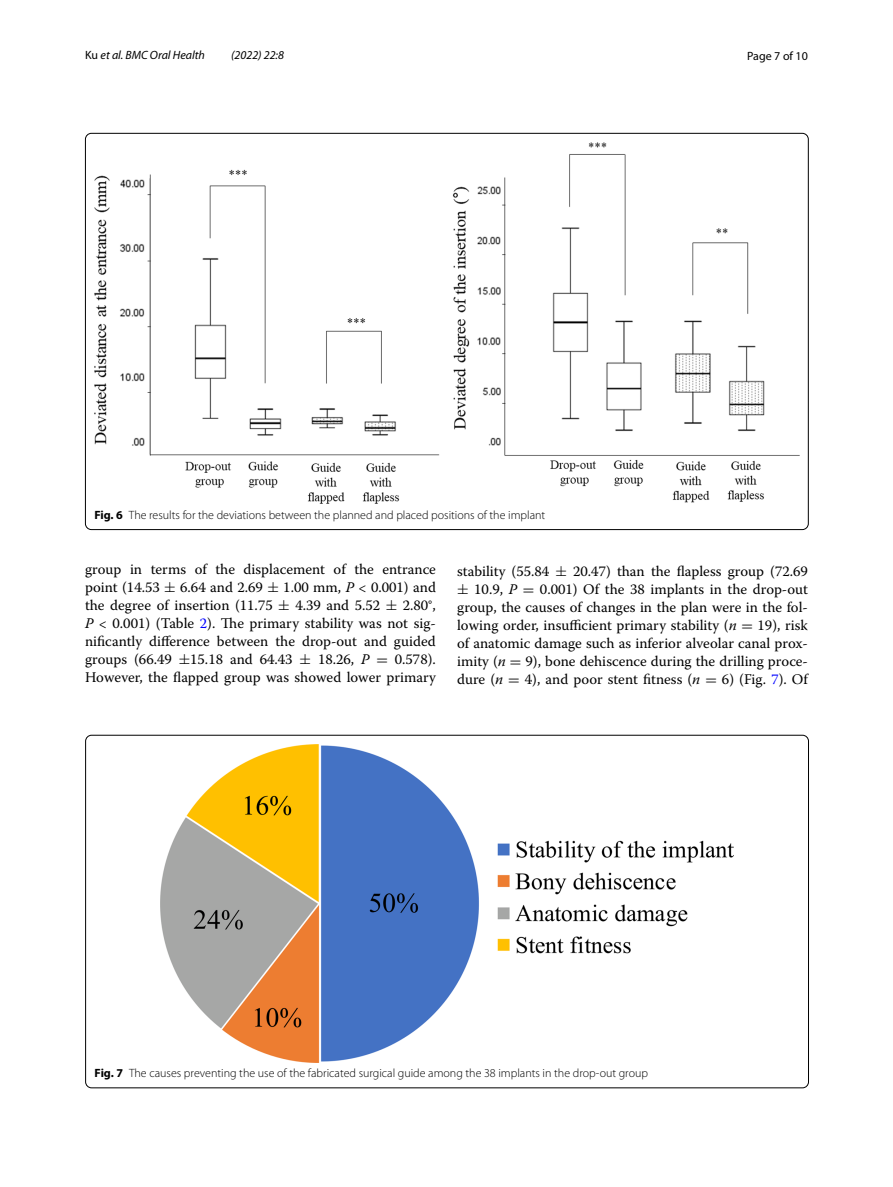
<style>
.page{position:relative;width:893px;height:1187px;background:#fff}
.page>*{position:absolute;margin:0;border:0;box-sizing:border-box;transform-origin:0 0}
.t1{font:14.7px/18px "Warnock Pro";color:#000;text-align:justify}
.t2{font:300 12px "Myriad Pro";color:#000}
.t3{font:italic 12px "Myriad Pro";color:#000}
.t4{font:12px "Myriad Pro";color:#000}
.s1{font-style:normal}
.s2{font-weight:700}
.s3{font-family:"MTSY"}
.s4{font-style:italic}
.s5{color:#00f}
</style>
<div class="page">
<img style="left:95px;top:142px;width:704px;height:362px">
<img style="left:161px;top:744px;width:572px;height:318px">
<p class="t3" style="left:85px;top:48px;width:121px"><span class="s1">Ku</span> et al. BMC Oral Health</p>
<p class="t3" style="left:231px;top:48px;width:54px">(2022) 22:8</p>
<p class="t4" style="left:747px;top:48px;width:62px">Page 7 of 10</p>
<p class="t2" style="left:94px;top:508px;width:452px"><span class="s2">Fig. 6</span> The results for the deviations between the planned and placed positions of the implant</p>
<p class="t1" style="left:85px;top:560px;width:352px">group in terms of the displacement of the entrance point (14.53 <span class="s3">±</span> 6.64 and 2.69 <span class="s3">±</span> 1.00 mm, <span class="s4">P</span> &lt; 0.001) and the degree of insertion (11.75 <span class="s3">±</span> 4.39 and 5.52 <span class="s3">±</span> 2.80°, <span class="s4">P</span> &lt; 0.001) (Table <span class="s5">2</span>). The primary stability was not sig&shy;nificantly difference between the drop-out and guided groups (66.49 <span class="s3">±</span>15.18 and 64.43 <span class="s3">±</span> 18.26, <span class="s4">P</span> <span class="s3">=</span> 0.578).<br>However, the flapped group was showed lower primary</p>
<p class="t1" style="left:457px;top:562px;width:352px">stability (55.84 <span class="s3">±</span> 20.47) than the flapless group (72.69 <span class="s3">±</span> 10.9, <span class="s4">P</span> <span class="s3">=</span> 0.001) Of the 38 implants in the drop-out group, the causes of changes in the plan were in the fol&shy;lowing order, insufficient primary stability (<span class="s4">n</span> <span class="s3">=</span> 19), risk of anatomic damage such as inferior alveolar canal prox&shy;imity (<span class="s4">n</span> <span class="s3">=</span> 9), bone dehiscence during the drilling proce&shy;dure (<span class="s4">n</span> <span class="s3">=</span> 4), and poor stent fitness (<span class="s4">n</span> <span class="s3">=</span> 6) (Fig. <span class="s5">7</span>). Of</p>
<p class="t2" style="left:95px;top:1066px;width:555px"><span class="s2">Fig. 7</span> The causes preventing the use of the fabricated surgical guide among the 38 implants in the drop-out group</p>
</div>
